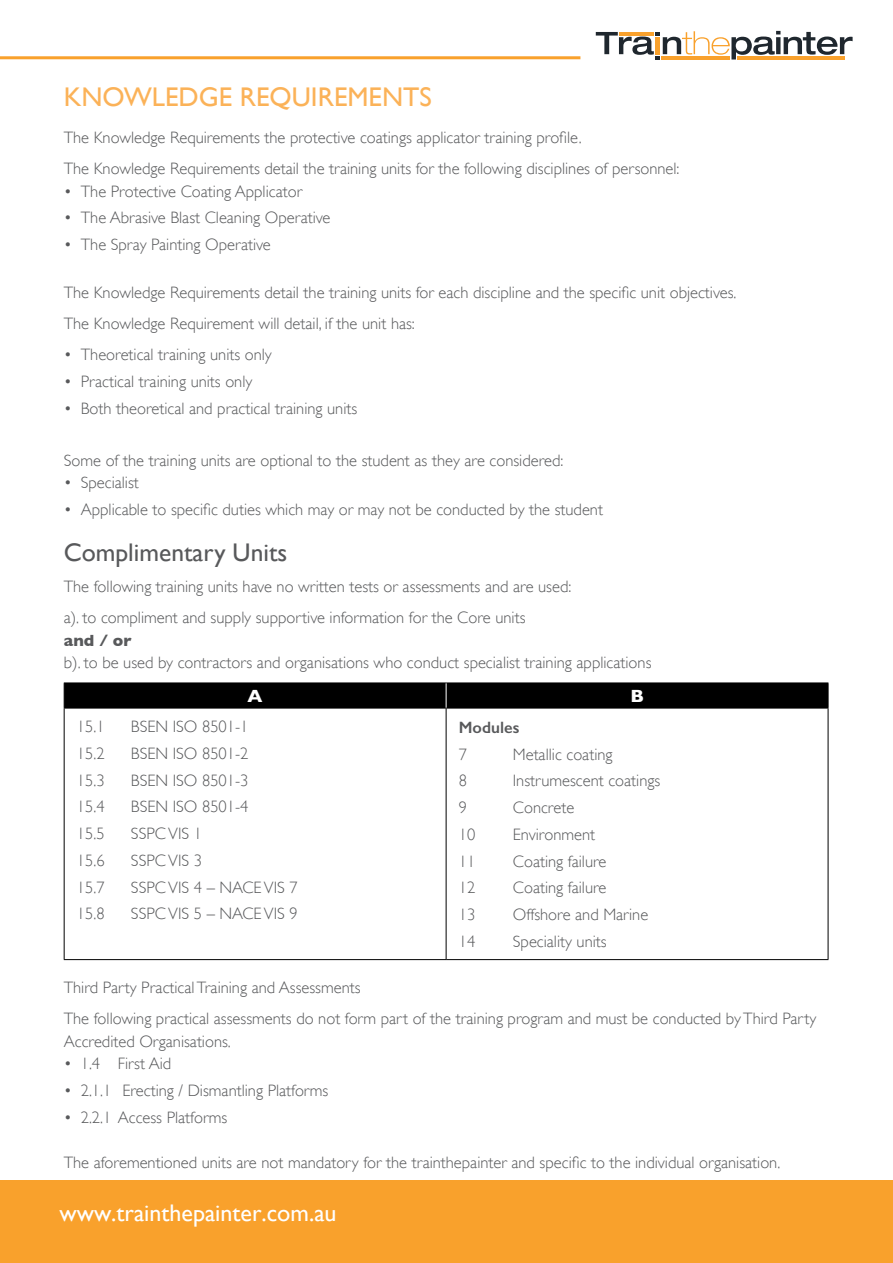
<style>
.page{position:relative;width:893px;height:1263px;background:#fff}
.page>*{position:absolute;margin:0;border:0;box-sizing:border-box;transform-origin:0 0}
.t1{font:27px "Gill Sans";color:#fbb258}
.t2{font:25.5px "Gill Sans";color:#58595b}
.t3{font:24px "Gill Sans";color:#fff}
.t4{font:700 18px "Gill Sans";color:#fff}
.t5{font:300 16.5px/31px "Gill Sans";color:#58595b}
.t6{font:600 16.5px "Gill Sans";color:#58595b}
.t7{font:700 16.5px "Gill Sans";color:#58595b}
</style>
<div class="page">
<hr style="left:0;top:56px;width:580px;height:3px;background:#f9a12c">
<svg style="left:596px;top:31px;width:257px;height:29px"></svg>
<div style="left:0;top:1180px;width:893px;height:83px;background:#f9a12c"></div>
<hr style="left:64px;top:708px;width:382px;height:1px;background:#000">
<hr style="left:64px;top:708px;width:1px;height:251px;background:#000">
<hr style="left:446px;top:708px;width:382px;height:1px;background:#000">
<hr style="left:446px;top:708px;width:1px;height:251px;background:#000">
<hr style="left:828px;top:708px;width:1px;height:251px;background:#000">
<hr style="left:64px;top:959px;width:382px;height:1px;background:#000">
<hr style="left:446px;top:959px;width:382px;height:1px;background:#000">
<div style="left:64px;top:683px;width:765px;height:25px;background:#000"></div>
<h1 class="t1" style="left:64px;top:81px;width:370px">KNOWLEDGE REQUIREMENTS</h1>
<p class="t5" style="left:64px;top:122px;width:617px">The Knowledge Requirements the protective coatings applicator training profile.<br>The Knowledge Requirements detail the training units for the following disciplines of personnel:</p>
<p class="t5" style="left:64px;top:176px;width:240px">• The Protective Coating Applicator</p>
<p class="t5" style="left:64px;top:202px;width:268px">• The Abrasive Blast Cleaning Operative</p>
<p class="t5" style="left:64px;top:229px;width:209px">• The Spray Painting Operative</p>
<p class="t5" style="left:64px;top:277px;width:674px">The Knowledge Requirements detail the training units for each discipline and the specific unit objectives.<br>The Knowledge Requirement will detail, if the unit has:</p>
<p class="t5" style="left:64px;top:339px;width:209px">• Theoretical training units only</p>
<p class="t5" style="left:64px;top:366px;width:190px">• Practical training units only</p>
<p class="t5" style="left:64px;top:392px;width:295px">• Both theoretical and practical training units</p>
<p class="t5" style="left:64px;top:444px;width:501px">Some of the training units are optional to the student as they are considered:</p>
<p class="t5" style="left:64px;top:467px;width:77px">• Specialist</p>
<p class="t5" style="left:64px;top:494px;width:541px">• Applicable to specific duties which may or may not be conducted by the student</p>
<h2 class="t2" style="left:64px;top:537px;width:225px">Complimentary Units</h2>
<p class="t5" style="left:64px;top:571px;width:509px">The following training units have no written tests or assessments and are used: a). to compliment and supply supportive information for the Core units</p>
<p class="t7" style="left:64px;top:630px;width:69px">and / or</p>
<p class="t5" style="left:64px;top:647px;width:589px">b). to be used by contractors and organisations who conduct specialist training applications</p>
<p class="t4" style="left:248px;top:685px;width:16px">A</p>
<p class="t4" style="left:630px;top:685px;width:15px">B</p>
<p class="t5" style="left:77px;top:711px;width:29px">15.1</p>
<p class="t5" style="left:131px;top:711px;width:119px">BSEN ISO 8501-1</p>
<p class="t5" style="left:77px;top:738px;width:29px">15.2</p>
<p class="t5" style="left:131px;top:738px;width:119px">BSEN ISO 8501-2</p>
<p class="t5" style="left:77px;top:765px;width:29px">15.3</p>
<p class="t5" style="left:131px;top:765px;width:119px">BSEN ISO 8501-3</p>
<p class="t5" style="left:77px;top:791px;width:29px">15.4</p>
<p class="t5" style="left:131px;top:791px;width:119px">BSEN ISO 8501-4</p>
<p class="t5" style="left:77px;top:818px;width:29px">15.5</p>
<p class="t5" style="left:131px;top:818px;width:73px">SSPC VIS 1</p>
<p class="t5" style="left:77px;top:845px;width:29px">15.6</p>
<p class="t5" style="left:131px;top:845px;width:73px">SSPC VIS 3</p>
<p class="t5" style="left:77px;top:872px;width:29px">15.7</p>
<p class="t5" style="left:131px;top:872px;width:168px">SSPC VIS 4 – NACE VIS 7</p>
<p class="t5" style="left:77px;top:898px;width:29px">15.8</p>
<p class="t5" style="left:131px;top:898px;width:168px">SSPC VIS 5 – NACE VIS 9</p>
<p class="t6" style="left:459px;top:717px;width:62px">Modules</p>
<p class="t5" style="left:459px;top:738px;width:10px">7</p>
<p class="t5" style="left:513px;top:738px;width:101px">Metallic coating</p>
<p class="t5" style="left:459px;top:765px;width:10px">8</p>
<p class="t5" style="left:513px;top:765px;width:149px">Instrumescent coatings</p>
<p class="t5" style="left:459px;top:792px;width:10px">9</p>
<p class="t5" style="left:513px;top:792px;width:63px">Concrete</p>
<p class="t5" style="left:459px;top:819px;width:18px">10</p>
<p class="t5" style="left:513px;top:819px;width:84px">Environment</p>
<p class="t5" style="left:459px;top:845px;width:18px">11</p>
<p class="t5" style="left:513px;top:845px;width:95px">Coating failure</p>
<p class="t5" style="left:459px;top:872px;width:18px">12</p>
<p class="t5" style="left:513px;top:872px;width:95px">Coating failure</p>
<p class="t5" style="left:459px;top:899px;width:18px">13</p>
<p class="t5" style="left:513px;top:899px;width:137px">Offshore and Marine</p>
<p class="t5" style="left:459px;top:926px;width:18px">14</p>
<p class="t5" style="left:513px;top:926px;width:95px">Speciality units</p>
<p class="t5" style="left:64px;top:972px;width:754px">Third Party Practical Training and Assessments<br>The following practical assessments do not form part of the training program and must be conducted by Third Party</p>
<p class="t5" style="left:64px;top:1026px;width:169px">Accredited Organisations.</p>
<p class="t5" style="left:64px;top:1048px;width:109px">• 1.4 First Aid</p>
<p class="t5" style="left:64px;top:1075px;width:266px">• 2.1.1 Erecting / Dismantling Platforms</p>
<p class="t5" style="left:64px;top:1102px;width:165px">• 2.2.1 Access Platforms</p>
<p class="t5" style="left:64px;top:1147px;width:718px">The aforementioned units are not mandatory for the trainthepainter and specific to the individual organisation.</p>
<h3 class="t3" style="left:60px;top:1199px;width:279px">www.trainthepainter.com.au</h3>
</div>
